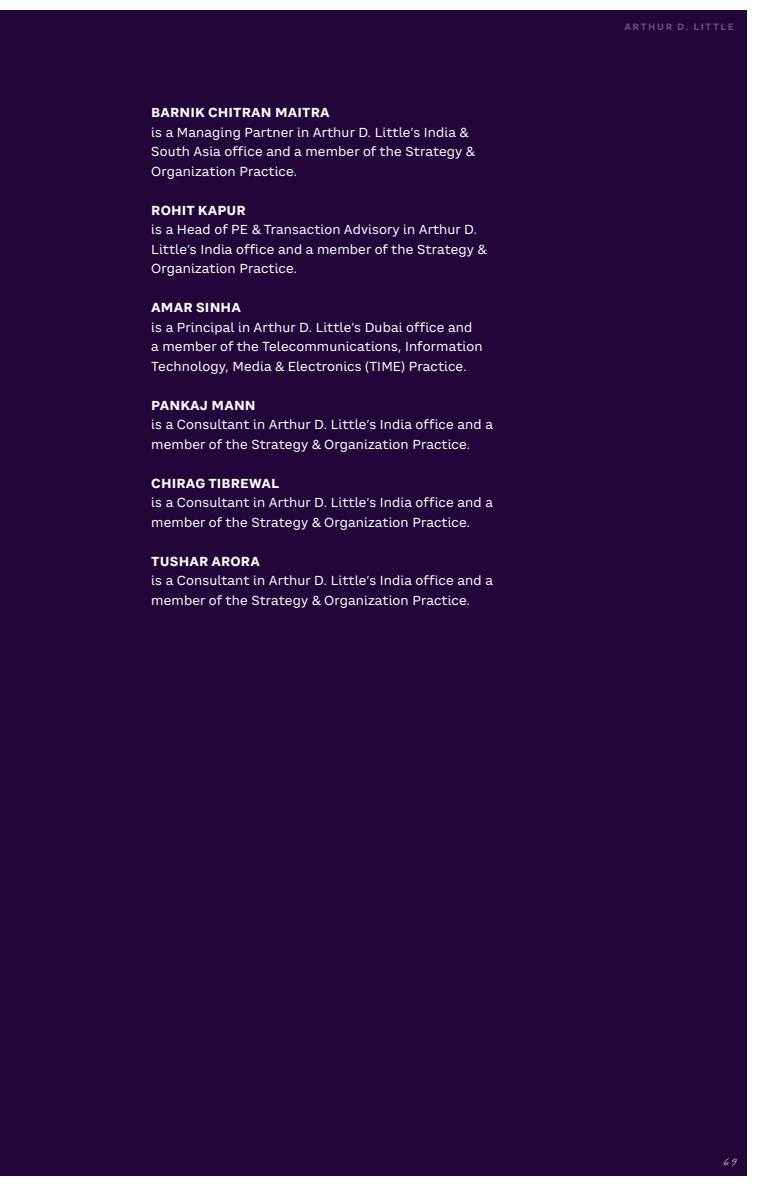
<style>
.page{position:relative;width:757px;height:1187px;background:#fff}
.page>*{position:absolute;margin:0;border:0;box-sizing:border-box;transform-origin:0 0}
.t1{font:13.5px "ADL Notes";color:#fff}
.t2{font:12.75px/19.5px "CA Saygon Text";letter-spacing:.01em;color:#fff}
.t3{font:700 12.75px "CA Saygon Text";letter-spacing:.01em;color:#fff}
.t4{font:700 9px "CA Saygon Text";letter-spacing:.17em;color:#604f7a}
</style>
<div class="page">
<div style="left:0;top:10px;width:746px;height:1165px;background:#220639"></div>
<p class="t3" style="left:151px;top:103px;width:180px">BARNIK CHITRAN MAITRA</p>
<p class="t2" style="left:151px;top:122px;width:325px">is a Managing Partner in Arthur D. Little’s India &amp;<br>South Asia office and a member of the Strategy &amp;<br>Organization Practice.</p>
<p class="t3" style="left:151px;top:200px;width:96px">ROHIT KAPUR</p>
<p class="t2" style="left:151px;top:220px;width:337px">is a Head of PE &amp; Transaction Advisory in Arthur D.<br>Little’s India office and a member of the Strategy &amp;<br>Organization Practice.</p>
<p class="t3" style="left:151px;top:298px;width:91px">AMAR SINHA</p>
<p class="t2" style="left:151px;top:317px;width:333px">is a Principal in Arthur D. Little’s Dubai office and a member of the Telecommunications, Information<br>Technology, Media &amp; Electronics (TIME) Practice.</p>
<p class="t3" style="left:151px;top:395px;width:106px">PANKAJ MANN</p>
<p class="t2" style="left:151px;top:415px;width:343px">is a Consultant in Arthur D. Little’s India office and a member of the Strategy &amp; Organization Practice.</p>
<p class="t3" style="left:151px;top:473px;width:130px">CHIRAG TIBREWAL</p>
<p class="t2" style="left:151px;top:493px;width:343px">is a Consultant in Arthur D. Little’s India office and a member of the Strategy &amp; Organization Practice.</p>
<p class="t3" style="left:151px;top:551px;width:110px">TUSHAR ARORA</p>
<p class="t2" style="left:151px;top:571px;width:343px">is a Consultant in Arthur D. Little’s India office and a member of the Strategy &amp; Organization Practice.</p>
<p class="t4" style="left:624px;top:20px;width:111px">ARTHUR D. LITTLE</p>
<p class="t1" style="left:724px;top:1152px;width:15px">69</p>
</div>
